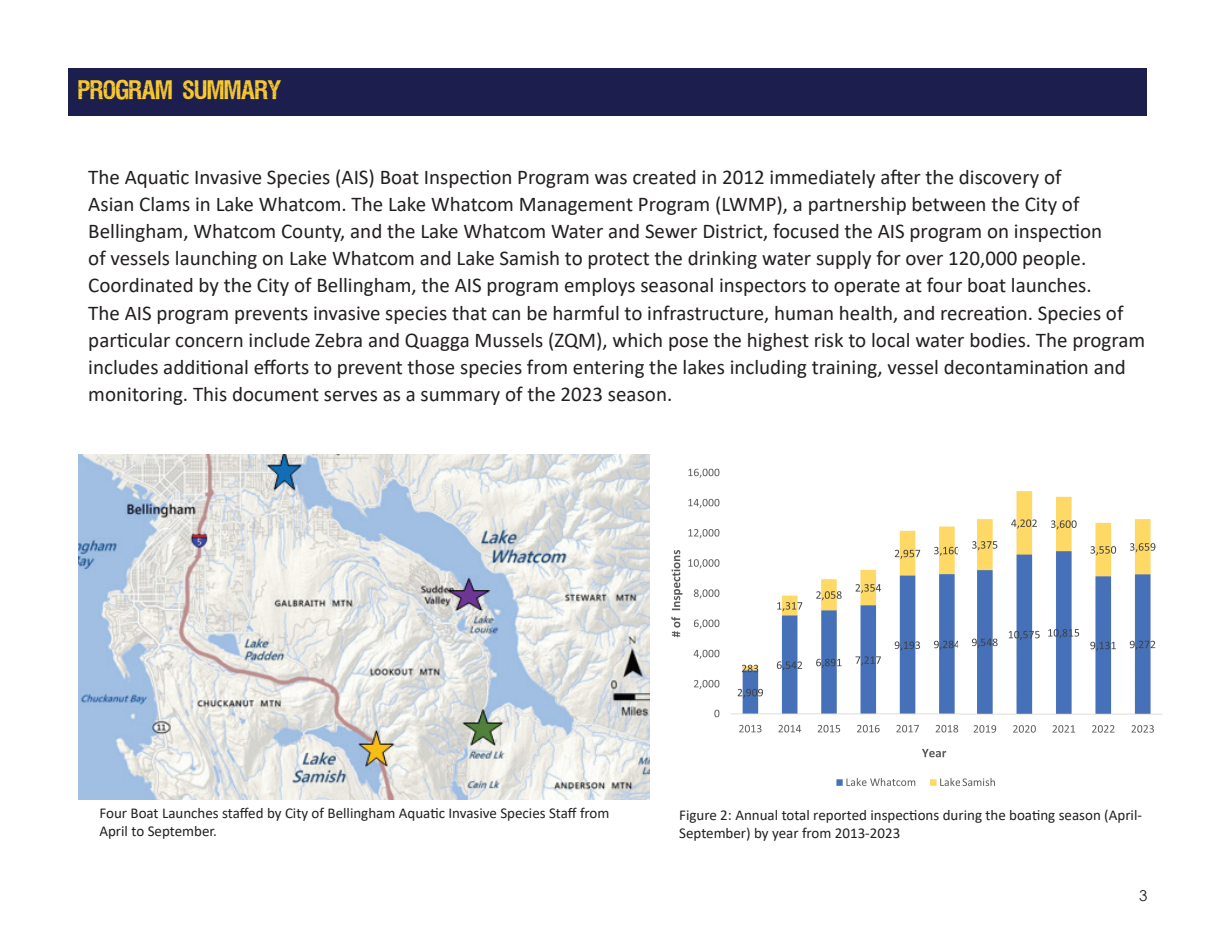
<style>
.page{position:relative;width:1215px;height:945px;background:#fff}
.page>*{position:absolute;margin:0;border:0;box-sizing:border-box;transform-origin:0 0}
.t1{font:21px/27px "Calibri";color:#231f20}
.t2{font:21px "VIPERNORA";color:#fecd2a}
.t3{font:15px/18px "Calibri";color:#231f20}
.t4{font:15px "Century Gothic";color:#231f20}
</style>
<div class="page">
<div style="left:68px;top:68px;width:1079px;height:47px;background:#1c1f4e"></div>
<img style="left:671px;top:468px;width:492px;height:319px">
<img style="left:78px;top:454px;width:572px;height:346px">
<p class="t2" style="left:78px;top:79px;width:205px">PROGRAM SUMMARY</p>
<p class="t1" style="left:88px;top:163px;width:1058px">The Aquatic Invasive Species (AIS) Boat Inspection Program was created in 2012 immediately after the discovery of<br>Asian Clams in Lake Whatcom. The Lake Whatcom Management Program (LWMP), a partnership between the City of Bellingham, Whatcom County, and the Lake Whatcom Water and Sewer District, focused the AIS program on inspection<br>of vessels launching on Lake Whatcom and Lake Samish to protect the drinking water supply for over 120,000 people.<br>Coordinated by the City of Bellingham, the AIS program employs seasonal inspectors to operate at four boat launches.<br>The AIS program prevents invasive species that can be harmful to infrastructure, human health, and recreation. Species of particular concern include Zebra and Quagga Mussels (ZQM), which pose the highest risk to local water bodies. The program includes additional efforts to prevent those species from entering the lakes including training, vessel decontamination and monitoring. This document serves as a summary of the 2023 season.</p>
<p class="t3" style="left:99px;top:804px;width:512px">Four Boat Launches staffed by City of Bellingham Aquatic Invasive Species Staff from<br>April to September.</p>
<p class="t3" style="left:679px;top:805px;width:464px">Figure 2: Annual total reported inspections during the boating season (April-<br>September) by year from 2013-2023</p>
<p class="t4" style="left:1139px;top:885px;width:10px">3</p>
</div>
